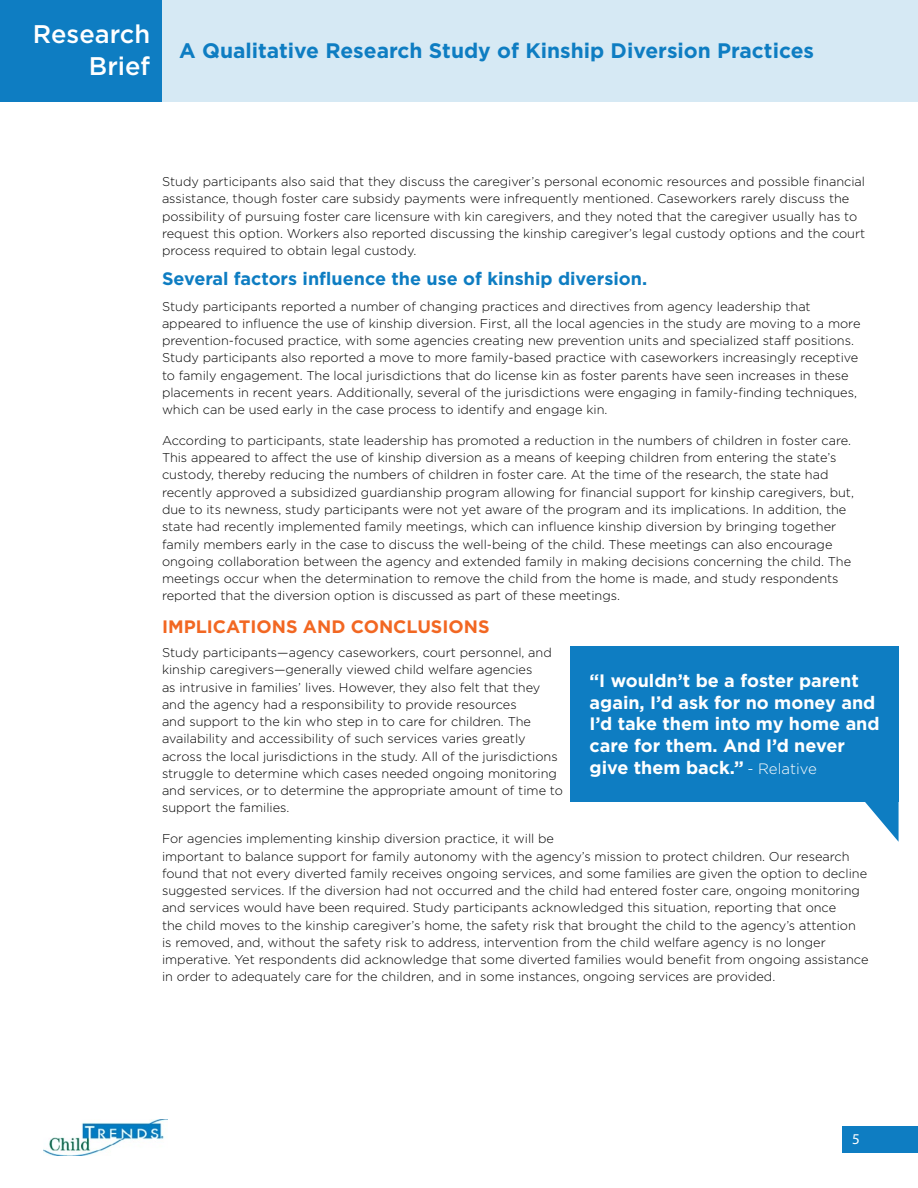
<style>
.page{position:relative;width:918px;height:1188px;background:#fff}
.page>*{position:absolute;margin:0;border:0;box-sizing:border-box;transform-origin:0 0}
.t1{font:500 25.5px/31.5px "Gotham";color:#fff;text-align:right}
.t2{font:700 21px "Gotham";color:#0e7dc2}
.t3{font:700 18px/21.6px "Gotham";color:#fff}
.t4{font:700 18px "Gotham";color:#0e7dc2}
.t5{font:700 18px "Gotham";color:#f26722}
.t6{font:15px "Myriad Pro";color:#fff}
.t7{font:300 12.75px/17.2px "Gotham";color:#000}
.s1{font-weight:300;font-size:15px}
</style>
<div class="page">
<img style="left:44px;top:1119px;width:123px;height:36px">
<div style="left:0;top:0;width:918px;height:102px;background:#d6e9f4"></div>
<div style="left:0;top:0;width:162px;height:102px;background:#0e7dc2"></div>
<div style="left:842px;top:1126px;width:76px;height:27px;background:#0e7dc2"></div>
<div style="left:570px;top:646px;width:329px;height:156px;background:#0e7dc2"></div>
<svg style="left:865px;top:802px;width:34px;height:40px"></svg>
<h1 class="t1" style="left:33px;top:18px;width:119px">Research<br>Brief</h1>
<h2 class="t2" style="left:179px;top:36px;width:636px">A Qualitative Research Study of Kinship Diversion Practices</h2>
<p class="t7" style="left:162px;top:173px;width:705px">Study participants also said that they discuss the caregiver’s personal economic resources and possible financial assistance, though foster care subsidy payments were infrequently mentioned. Caseworkers rarely discuss the possibility of pursuing foster care licensure with kin caregivers, and they noted that the caregiver usually has to request this option. Workers also reported discussing the kinship caregiver’s legal custody options and the court process required to obtain legal custody.</p>
<h3 class="t4" style="left:162px;top:267px;width:487px">Several factors influence the use of kinship diversion.</h3>
<p class="t7" style="left:162px;top:297px;width:700px">Study participants reported a number of changing practices and directives from agency leadership that appeared to influence the use of kinship diversion. First, all the local agencies in the study are moving to a more prevention-focused practice, with some agencies creating new prevention units and specialized staff positions.<br>Study participants also reported a move to more family-based practice with caseworkers increasingly receptive to family engagement. The local jurisdictions that do license kin as foster parents have seen increases in these placements in recent years. Additionally, several of the jurisdictions were engaging in family-finding techniques, which can be used early in the case process to identify and engage kin.</p>
<p class="t7" style="left:162px;top:432px;width:694px">According to participants, state leadership has promoted a reduction in the numbers of children in foster care.<br>This appeared to affect the use of kinship diversion as a means of keeping children from entering the state’s custody, thereby reducing the numbers of children in foster care. At the time of the research, the state had recently approved a subsidized guardianship program allowing for financial support for kinship caregivers, but, due to its newness, study participants were not yet aware of the program and its implications. In addition, the state had recently implemented family meetings, which can influence kinship diversion by bringing together family members early in the case to discuss the well-being of the child. These meetings can also encourage ongoing collaboration between the agency and extended family in making decisions concerning the child. The meetings occur when the determination to remove the child from the home is made, and study respondents reported that the diversion option is discussed as part of these meetings.</p>
<h3 class="t5" style="left:162px;top:615px;width:329px">IMPLICATIONS AND CONCLUSIONS</h3>
<p class="t7" style="left:162px;top:644px;width:403px">Study participants—agency caseworkers, court personnel, and kinship caregivers—generally viewed child welfare agencies<br>as intrusive in families’ lives. However, they also felt that they and the agency had a responsibility to provide resources<br>and support to the kin who step in to care for children. The availability and accessibility of such services varies greatly across the local jurisdictions in the study. All of the jurisdictions struggle to determine which cases needed ongoing monitoring and services, or to determine the appropriate amount of time to support the families.</p>
<p class="t7" style="left:162px;top:830px;width:708px">For agencies implementing kinship diversion practice, it will be<br>important to balance support for family autonomy with the agency’s mission to protect children. Our research found that not every diverted family receives ongoing services, and some families are given the option to decline suggested services. If the diversion had not occurred and the child had entered foster care, ongoing monitoring and services would have been required. Study participants acknowledged this situation, reporting that once<br>the child moves to the kinship caregiver’s home, the safety risk that brought the child to the agency’s attention is removed, and, without the safety risk to address, intervention from the child welfare agency is no longer imperative. Yet respondents did acknowledge that some diverted families would benefit from ongoing assistance in order to adequately care for the children, and in some instances, ongoing services are provided.</p>
<h3 class="t3" style="left:590px;top:670px;width:292px">“I wouldn’t be a foster parent again, I’d ask for no money and<br>I’d take them into my home and care for them. And I’d never give them back.” <span class="s1">- Relative</span></h3>
<p class="t6" style="left:852px;top:1130px;width:9px">5</p>
</div>
